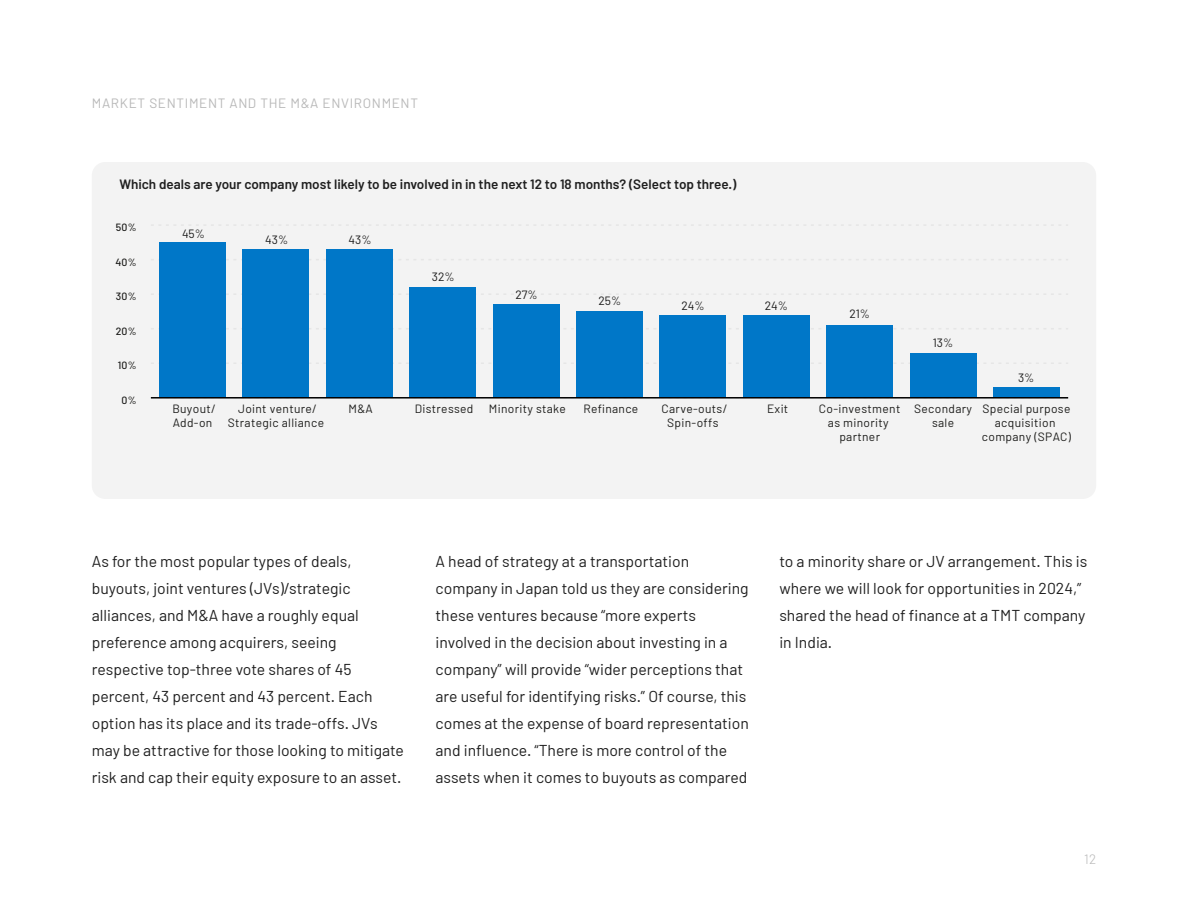
<style>
.page{position:relative;width:1188px;height:918px;background:#fff}
.page>*{position:absolute;margin:0;border:0;box-sizing:border-box;transform-origin:0 0}
.t1{font:15.75px/27px "Barlow";color:#1f1f1f}
.Chart_title{font:600 13.5px "Barlow";color:#1f1f1f}
.t2{font:13.5px "Barlow";letter-spacing:.05em;color:#b8b8b8}
.t3{font:300 13.5px "Barlow";color:#b8b8b8}
.t4{font:12px/14.4px "Barlow";letter-spacing:.03em;color:#1d1d1b;text-align:center}
.t5{font:12px "Barlow";color:#1a1a1a}
.t6{font:500 10.5px "Barlow";letter-spacing:.015em;color:#1d1d1b}
</style>
<div class="page">
<div style="left:92px;top:162px;width:1004px;height:337px;background:#f3f3f3;border-radius:14px"></div>
<svg style="left:151px;top:362px;width:917px;height:2px"></svg>
<svg style="left:151px;top:328px;width:917px;height:1px"></svg>
<svg style="left:151px;top:293px;width:917px;height:2px"></svg>
<svg style="left:151px;top:259px;width:917px;height:1px"></svg>
<svg style="left:151px;top:225px;width:917px;height:1px"></svg>
<div style="left:159px;top:242px;width:67px;height:156px;background:#0077c8"></div>
<div style="left:243px;top:249px;width:66px;height:149px;background:#0077c8"></div>
<div style="left:326px;top:249px;width:67px;height:149px;background:#0077c8"></div>
<div style="left:409px;top:287px;width:67px;height:111px;background:#0077c8"></div>
<div style="left:493px;top:305px;width:66px;height:93px;background:#0077c8"></div>
<div style="left:576px;top:311px;width:67px;height:87px;background:#0077c8"></div>
<div style="left:660px;top:315px;width:66px;height:83px;background:#0077c8"></div>
<div style="left:743px;top:315px;width:67px;height:83px;background:#0077c8"></div>
<div style="left:826px;top:325px;width:67px;height:73px;background:#0077c8"></div>
<div style="left:910px;top:353px;width:66px;height:45px;background:#0077c8"></div>
<div style="left:993px;top:387px;width:67px;height:11px;background:#0077c8"></div>
<hr style="left:151px;top:397px;width:917px;height:2px;background:#000">
<p class="t2" style="left:92px;top:95px;width:328px">MARKET SENTIMENT AND THE M&amp;A ENVIRONMENT</p>
<p class="Chart_title" style="left:119px;top:176px;width:618px">Which deals are your company most likely to be involved in in the next 12 to 18 months? (Select top three.)</p>
<p class="t6" style="left:116px;top:221px;width:22px">50%</p>
<p class="t6" style="left:115px;top:255px;width:23px">40%</p>
<p class="t6" style="left:116px;top:290px;width:22px">30%</p>
<p class="t6" style="left:116px;top:324px;width:22px">20%</p>
<p class="t6" style="left:118px;top:359px;width:20px">10%</p>
<p class="t6" style="left:122px;top:394px;width:16px">0%</p>
<p class="t5" style="left:182px;top:226px;width:24px">45%</p>
<p class="t5" style="left:265px;top:232px;width:24px">43%</p>
<p class="t5" style="left:349px;top:232px;width:24px">43%</p>
<p class="t5" style="left:432px;top:269px;width:24px">32%</p>
<p class="t5" style="left:515px;top:287px;width:24px">27%</p>
<p class="t5" style="left:599px;top:293px;width:24px">25%</p>
<p class="t5" style="left:682px;top:298px;width:25px">24%</p>
<p class="t5" style="left:765px;top:298px;width:25px">24%</p>
<p class="t4" style="left:172px;top:401px;width:45px;text-align:left">Buyout/<br>Add-on</p>
<p class="t4" style="left:238px;top:401px;width:80px">Joint venture/</p>
<p class="t4" style="left:348px;top:401px;width:26px">M&amp;A</p>
<p class="t4" style="left:415px;top:401px;width:60px">Distressed</p>
<p class="t4" style="left:489px;top:401px;width:79px">Minority stake</p>
<p class="t4" style="left:583px;top:401px;width:57px">Refinance</p>
<p class="t4" style="left:228px;top:415px;width:98px">Strategic alliance</p>
<p class="t4" style="left:662px;top:401px;width:67px">Carve-outs/</p>
<p class="t4" style="left:767px;top:401px;width:23px">Exit</p>
<p class="t4" style="left:667px;top:415px;width:53px">Spin-offs</p>
<p class="t5" style="left:849px;top:306px;width:22px">21%</p>
<p class="t4" style="left:819px;top:401px;width:83px">Co-investment as minority partner</p>
<p class="t5" style="left:933px;top:335px;width:22px">13%</p>
<p class="t4" style="left:914px;top:401px;width:59px">Secondary sale</p>
<p class="t5" style="left:1018px;top:370px;width:18px">3%</p>
<p class="t4" style="left:982px;top:401px;width:91px">Special purpose acquisition company (SPAC)</p>
<p class="t1" style="left:92px;top:547px;width:314px">As for the most popular types of deals, buyouts, joint ventures (JVs)/strategic alliances, and M&amp;A have a roughly equal preference among acquirers, seeing respective top-three vote shares of 45 percent, 43 percent and 43 percent. Each option has its place and its trade-offs. JVs may be attractive for those looking to mitigate risk and cap their equity exposure to an asset.</p>
<p class="t1" style="left:436px;top:547px;width:315px">A head of strategy at a transportation company in Japan told us they are considering these ventures because “more experts involved in the decision about investing in a company” will provide “wider perceptions that are useful for identifying risks.” Of course, this comes at the expense of board representation and influence. “There is more control of the assets when it comes to buyouts as compared</p>
<p class="t1" style="left:779px;top:547px;width:310px">to a minority share or JV arrangement. This is where we will look for opportunities in 2024,” shared the head of finance at a TMT company in India.</p>
<p class="t3" style="left:1084px;top:851px;width:13px">12</p>
</div>
